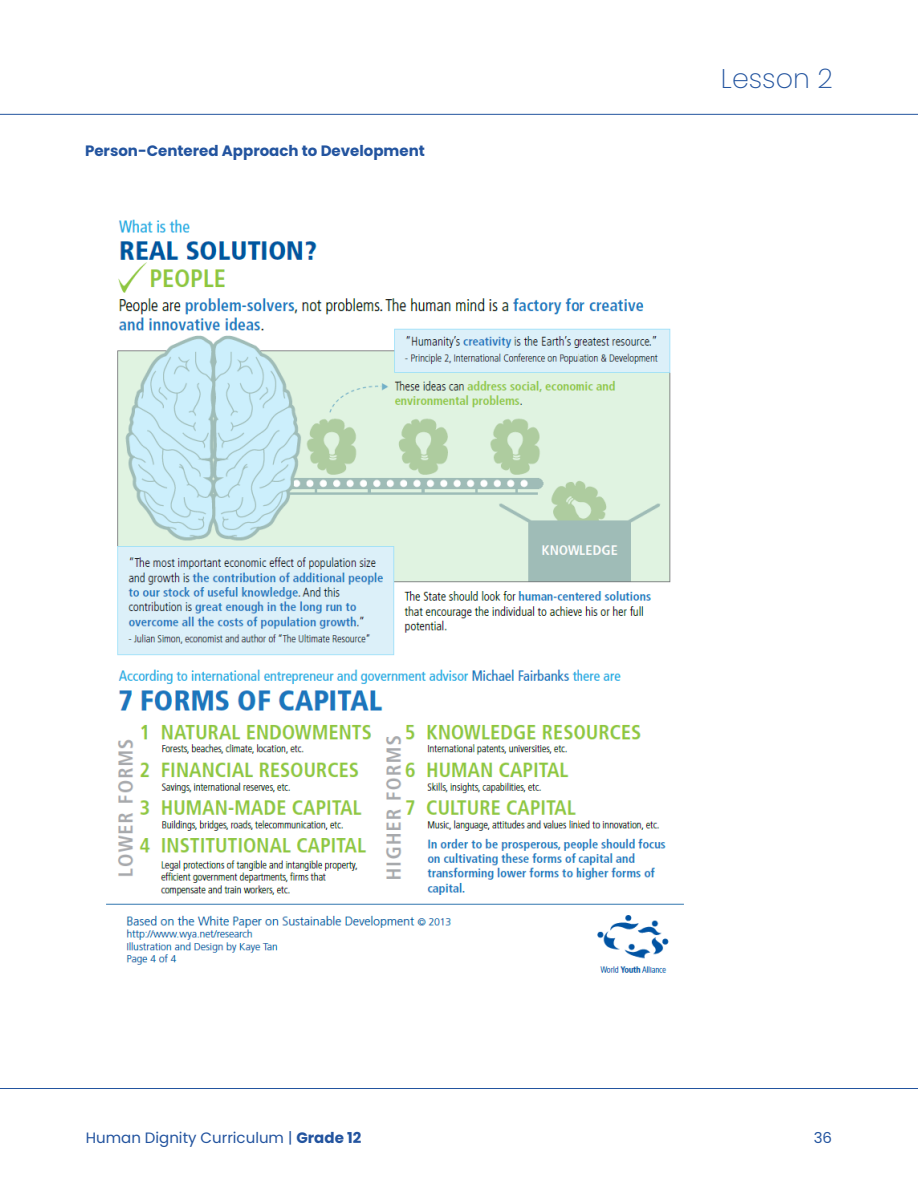
<style>
.page{position:relative;width:918px;height:1188px;background:#fff}
.page>*{position:absolute;margin:0;border:0;box-sizing:border-box;transform-origin:0 0}
.t1{font:200 27px "Poppins";color:#23549f}
.sub_subs{font:700 15px "Poppins";color:#23549f}
.t2{font:15px "Poppins";color:#23549f}
.s1{font-weight:700}
</style>
<div class="page">
<hr style="left:0;top:114px;width:918px;height:1px;background:#23549f">
<hr style="left:0;top:1088px;width:918px;height:1px;background:#23549f">
<img style="left:106px;top:219px;width:578px;height:754px">
<p class="sub_subs" style="left:85px;top:142px;width:341px">Person-Centered Approach to Development</p>
<h1 class="t1" style="left:721px;top:63px;width:113px">Lesson 2</h1>
<p class="t2" style="left:86px;top:1129px;width:277px">Human Dignity Curriculum | <span class="s1">Grade 12</span></p>
<p class="t2" style="left:814px;top:1129px;width:20px">36</p>
</div>
